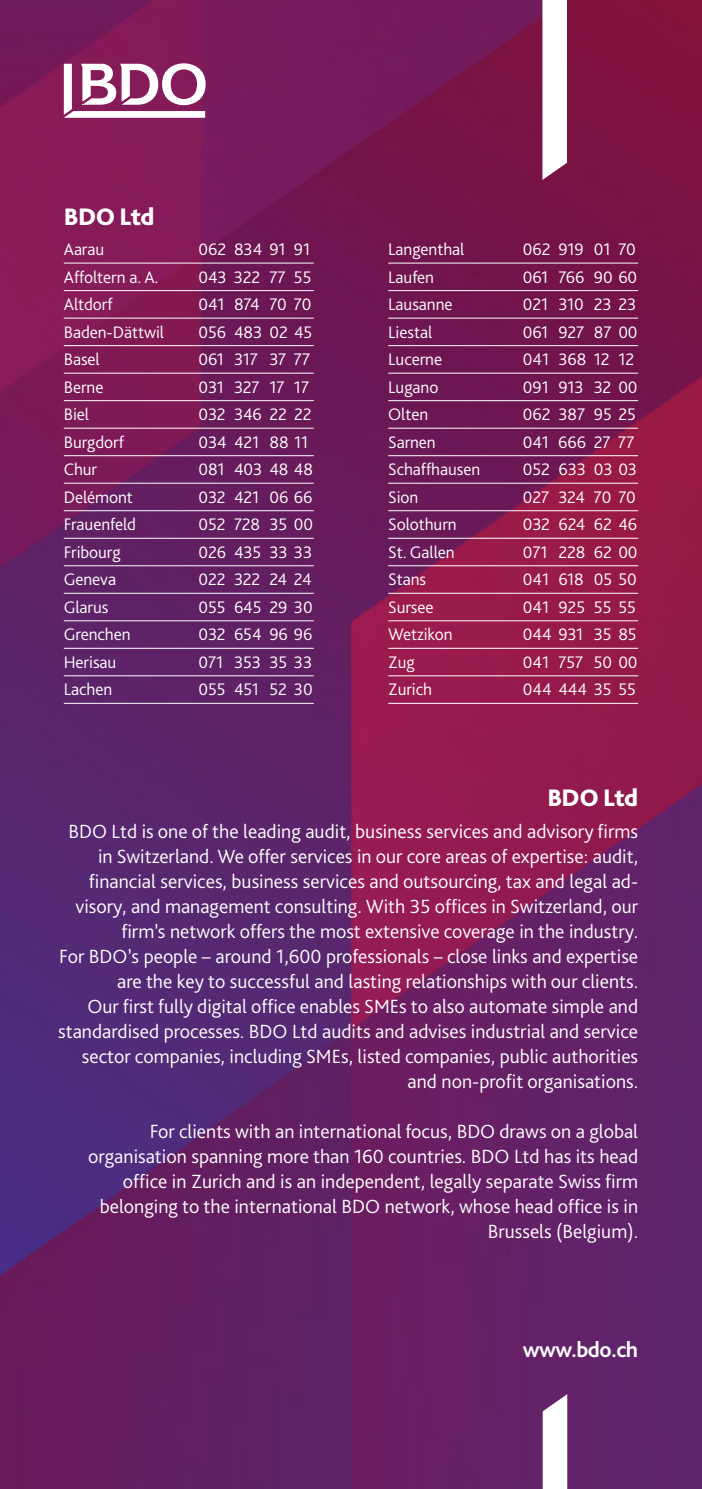
<style>
.page{position:relative;width:702px;height:1489px;background:#fff}
.page>*{position:absolute;margin:0;border:0;box-sizing:border-box;transform-origin:0 0}
.t1{font:800 25px "Bliss Pro";letter-spacing:-.02em;color:#fff}
.t2{font:700 22.5px "Bliss Pro";letter-spacing:-.025em;color:#fff}
.t3{font:300 20px/25px "Bliss Pro";color:#fff;text-align:right}
.t4{font:300 17.5px "Bliss Pro";letter-spacing:-.005em;color:#fff}
</style>
<div class="page">
<img style="left:0;top:0;width:702px;height:1488px">
<svg style="left:542px;top:0;width:25px;height:180px"></svg>
<svg style="left:542px;top:1393px;width:25px;height:95px"></svg>
<svg style="left:64px;top:63px;width:142px;height:55px"></svg>
<hr style="left:64px;top:262px;width:250px;height:1px;background:#fff">
<hr style="left:64px;top:290px;width:250px;height:1px;background:#fff">
<hr style="left:64px;top:317px;width:250px;height:1px;background:#fff">
<hr style="left:64px;top:345px;width:250px;height:1px;background:#fff">
<hr style="left:64px;top:372px;width:250px;height:1px;background:#fff">
<hr style="left:64px;top:400px;width:250px;height:1px;background:#fff">
<hr style="left:64px;top:427px;width:250px;height:1px;background:#fff">
<hr style="left:64px;top:455px;width:250px;height:1px;background:#fff">
<hr style="left:64px;top:482px;width:250px;height:1px;background:#fff">
<hr style="left:64px;top:510px;width:250px;height:1px;background:#fff">
<hr style="left:64px;top:537px;width:250px;height:1px;background:#fff">
<hr style="left:64px;top:565px;width:250px;height:1px;background:#fff">
<hr style="left:64px;top:592px;width:250px;height:1px;background:#fff">
<hr style="left:64px;top:620px;width:250px;height:1px;background:#fff">
<hr style="left:64px;top:647px;width:250px;height:1px;background:#fff">
<hr style="left:64px;top:675px;width:250px;height:1px;background:#fff">
<hr style="left:64px;top:702px;width:250px;height:1px;background:#fff">
<hr style="left:388px;top:262px;width:250px;height:1px;background:#fff">
<hr style="left:388px;top:290px;width:250px;height:1px;background:#fff">
<hr style="left:388px;top:317px;width:250px;height:1px;background:#fff">
<hr style="left:388px;top:345px;width:250px;height:1px;background:#fff">
<hr style="left:388px;top:372px;width:250px;height:1px;background:#fff">
<hr style="left:388px;top:400px;width:250px;height:1px;background:#fff">
<hr style="left:388px;top:427px;width:250px;height:1px;background:#fff">
<hr style="left:388px;top:455px;width:250px;height:1px;background:#fff">
<hr style="left:388px;top:482px;width:250px;height:1px;background:#fff">
<hr style="left:388px;top:510px;width:250px;height:1px;background:#fff">
<hr style="left:388px;top:537px;width:250px;height:1px;background:#fff">
<hr style="left:388px;top:565px;width:250px;height:1px;background:#fff">
<hr style="left:388px;top:592px;width:250px;height:1px;background:#fff">
<hr style="left:388px;top:620px;width:250px;height:1px;background:#fff">
<hr style="left:388px;top:647px;width:250px;height:1px;background:#fff">
<hr style="left:388px;top:675px;width:250px;height:1px;background:#fff">
<hr style="left:388px;top:702px;width:250px;height:1px;background:#fff">
<p class="t1" style="left:64px;top:207px;width:92px">BDO Ltd</p>
<p class="t4" style="left:64px;top:242px;width:42px">Aarau</p>
<p class="t4" style="left:198px;top:242px;width:113px">062 834 91 91</p>
<p class="t4" style="left:64px;top:270px;width:96px">Affoltern a. A.</p>
<p class="t4" style="left:198px;top:270px;width:114px">043 322 77 55</p>
<p class="t4" style="left:64px;top:297px;width:50px">Altdorf</p>
<p class="t4" style="left:198px;top:297px;width:114px">041 874 70 70</p>
<p class="t4" style="left:64px;top:325px;width:102px">Baden-Dättwil</p>
<p class="t4" style="left:198px;top:325px;width:115px">056 483 02 45</p>
<p class="t4" style="left:64px;top:352px;width:38px">Basel</p>
<p class="t4" style="left:198px;top:352px;width:113px">061 317 37 77</p>
<p class="t4" style="left:64px;top:380px;width:41px">Berne</p>
<p class="t4" style="left:198px;top:380px;width:112px">031 327 17 17</p>
<p class="t4" style="left:64px;top:407px;width:27px">Biel</p>
<p class="t4" style="left:198px;top:407px;width:114px">032 346 22 22</p>
<p class="t4" style="left:64px;top:435px;width:62px">Burgdorf</p>
<p class="t4" style="left:198px;top:435px;width:111px">034 421 88 11</p>
<p class="t4" style="left:64px;top:462px;width:35px">Chur</p>
<p class="t4" style="left:198px;top:462px;width:116px">081 403 48 48</p>
<p class="t4" style="left:64px;top:490px;width:71px">Delémont</p>
<p class="t4" style="left:198px;top:490px;width:115px">032 421 06 66</p>
<p class="t4" style="left:64px;top:517px;width:74px">Frauenfeld</p>
<p class="t4" style="left:198px;top:517px;width:116px">052 728 35 00</p>
<p class="t4" style="left:64px;top:545px;width:58px">Fribourg</p>
<p class="t4" style="left:198px;top:545px;width:115px">026 435 33 33</p>
<p class="t4" style="left:64px;top:572px;width:54px">Geneva</p>
<p class="t4" style="left:198px;top:572px;width:115px">022 322 24 24</p>
<p class="t4" style="left:64px;top:600px;width:46px">Glarus</p>
<p class="t4" style="left:198px;top:600px;width:116px">055 645 29 30</p>
<p class="t4" style="left:64px;top:627px;width:68px">Grenchen</p>
<p class="t4" style="left:198px;top:627px;width:115px">032 654 96 96</p>
<p class="t4" style="left:64px;top:655px;width:54px">Herisau</p>
<p class="t4" style="left:198px;top:655px;width:115px">071 353 35 33</p>
<p class="t4" style="left:64px;top:682px;width:50px">Lachen</p>
<p class="t4" style="left:198px;top:682px;width:116px">055 451 52 30</p>
<p class="t4" style="left:388px;top:242px;width:78px">Langenthal</p>
<p class="t4" style="left:523px;top:242px;width:114px">062 919 01 70</p>
<p class="t4" style="left:388px;top:270px;width:47px">Laufen</p>
<p class="t4" style="left:523px;top:270px;width:116px">061 766 90 60</p>
<p class="t4" style="left:388px;top:297px;width:66px">Lausanne</p>
<p class="t4" style="left:523px;top:297px;width:115px">021 310 23 23</p>
<p class="t4" style="left:388px;top:325px;width:46px">Liestal</p>
<p class="t4" style="left:523px;top:325px;width:116px">061 927 87 00</p>
<p class="t4" style="left:388px;top:352px;width:55px">Lucerne</p>
<p class="t4" style="left:523px;top:352px;width:113px">041 368 12 12</p>
<p class="t4" style="left:388px;top:380px;width:52px">Lugano</p>
<p class="t4" style="left:523px;top:380px;width:116px">091 913 32 00</p>
<p class="t4" style="left:388px;top:407px;width:42px">Olten</p>
<p class="t4" style="left:523px;top:407px;width:114px">062 387 95 25</p>
<p class="t4" style="left:388px;top:435px;width:49px">Sarnen</p>
<p class="t4" style="left:523px;top:435px;width:113px">041 666 27 77</p>
<p class="t4" style="left:388px;top:462px;width:94px">Schaffhausen</p>
<p class="t4" style="left:523px;top:462px;width:116px">052 633 03 03</p>
<p class="t4" style="left:388px;top:490px;width:32px">Sion</p>
<p class="t4" style="left:523px;top:490px;width:114px">027 324 70 70</p>
<p class="t4" style="left:388px;top:517px;width:70px">Solothurn</p>
<p class="t4" style="left:523px;top:517px;width:116px">032 624 62 46</p>
<p class="t4" style="left:388px;top:545px;width:68px">St. Gallen</p>
<p class="t4" style="left:523px;top:545px;width:116px">071 228 62 00</p>
<p class="t4" style="left:388px;top:572px;width:39px">Stans</p>
<p class="t4" style="left:523px;top:572px;width:115px">041 618 05 50</p>
<p class="t4" style="left:388px;top:600px;width:47px">Sursee</p>
<p class="t4" style="left:523px;top:600px;width:115px">041 925 55 55</p>
<p class="t4" style="left:388px;top:627px;width:66px">Wetzikon</p>
<p class="t4" style="left:523px;top:627px;width:115px">044 931 35 85</p>
<p class="t4" style="left:388px;top:655px;width:28px">Zug</p>
<p class="t4" style="left:523px;top:655px;width:116px">041 757 50 00</p>
<p class="t4" style="left:388px;top:682px;width:45px">Zurich</p>
<p class="t4" style="left:523px;top:682px;width:114px">044 444 35 55</p>
<p class="t1" style="left:547px;top:787px;width:92px">BDO Ltd</p>
<p class="t3" style="left:58px;top:820px;width:581px">BDO Ltd is one of the leading audit, business services and advisory firms in Switzerland. We offer services in our core areas of expertise: audit, financial services, business services and outsourcing, tax and legal ad&shy;visory, and management consulting. With 35 offices in Switzerland, our firm’s network offers the most extensive coverage in the industry.<br>For BDO’s people – around 1,600 professionals – close links and expertise are the key to successful and lasting relationships with our clients.<br>Our first fully digital office enables SMEs to also automate simple and standardised processes. BDO Ltd audits and advises industrial and service sector companies, including SMEs, listed companies, public authorities and non-profit organisations.</p>
<p class="t3" style="left:88px;top:1120px;width:551px">For clients with an international focus, BDO draws on a global organisation spanning more than 160 countries. BDO Ltd has its head office in Zurich and is an independent, legally separate Swiss firm belonging to the international BDO network, whose head office is in Brussels (Belgium).</p>
<p class="t2" style="left:523px;top:1340px;width:117px">www.bdo.ch</p>
</div>
